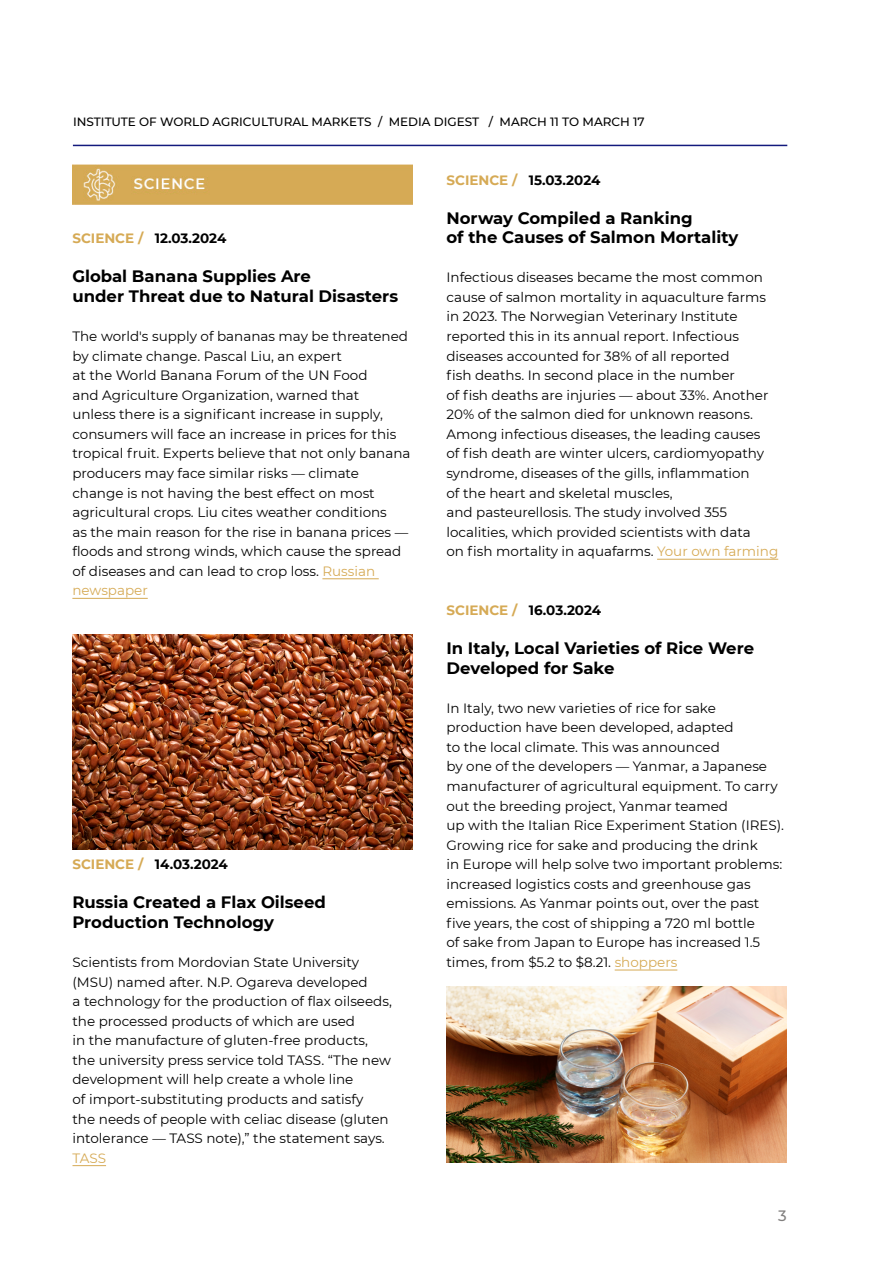
<style>
.page{position:relative;width:893px;height:1263px;background:#fff}
.page>*{position:absolute;margin:0;border:0;box-sizing:border-box;transform-origin:0 0}
.t1{font:700 16.5px/19.5px "Montserrat";color:#000}
.t2{font:500 15px "Montserrat";color:#817f7e}
.t3{font:13.5px/19.5px "Montserrat";color:#000}
.t4{font:700 13.5px "Montserrat";color:#000}
.t5{font:13.5px "Montserrat";color:#d6aa55}
.t6{font:500 12px "Montserrat";color:#000}
.s1{color:#d6aa55}
</style>
<div class="page">
<hr style="left:73px;top:145px;width:714px;height:1px;background:#131a7d">
<img style="left:72px;top:165px;width:340px;height:39px">
<hr style="left:322px;top:578px;width:57px;height:1px;background:#d6aa55">
<hr style="left:72px;top:598px;width:76px;height:1px;background:#d6aa55">
<hr style="left:657px;top:559px;width:121px;height:1px;background:#d6aa55">
<hr style="left:615px;top:970px;width:62px;height:1px;background:#d6aa55">
<hr style="left:72px;top:1165px;width:34px;height:1px;background:#d6aa55">
<img style="left:72px;top:634px;width:340px;height:216px">
<img style="left:446px;top:986px;width:341px;height:176px">
<p class="t6" style="left:73px;top:113px;width:573px">INSTITUTE OF WORLD AGRICULTURAL MARKETS / MEDIA DIGEST / MARCH 11 TO MARCH 17</p>
<p class="t4" style="left:72px;top:229px;width:156px"><span class="s1">SCIENCE /</span> 12.03.2024</p>
<p class="t1" style="left:72px;top:266px;width:327px">Global Banana Supplies Are<br>under Threat due to Natural Disasters</p>
<p class="t3" style="left:72px;top:326px;width:340px">The world's supply of bananas may be threatened by climate change. Pascal Liu, an expert<br>at the World Banana Forum of the UN Food<br>and Agriculture Organization, warned that<br>unless there is a significant increase in supply, consumers will face an increase in prices for this tropical fruit. Experts believe that not only banana producers may face similar risks — climate change is not having the best effect on most agricultural crops. Liu cites weather conditions<br>as the main reason for the rise in banana prices — floods and strong winds, which cause the spread of diseases and can lead to crop loss. <span class="s1">Russian newspaper</span></p>
<p class="t4" style="left:72px;top:855px;width:157px"><span class="s1">SCIENCE /</span> 14.03.2024</p>
<p class="t1" style="left:72px;top:892px;width:255px">Russia Created a Flax Oilseed<br>Production Technology</p>
<p class="t4" style="left:446px;top:170px;width:155px"><span class="s1">SCIENCE /</span> 15.03.2024</p>
<p class="t1" style="left:446px;top:207px;width:293px">Norway Compiled a Ranking<br>of the Causes of Salmon Mortality</p>
<p class="t3" style="left:446px;top:267px;width:333px">Infectious diseases became the most common cause of salmon mortality in aquaculture farms in 2023. The Norwegian Veterinary Institute reported this in its annual report. Infectious diseases accounted for 38% of all reported<br>fish deaths. In second place in the number<br>of fish deaths are injuries — about 33%. Another 20% of the salmon died for unknown reasons.<br>Among infectious diseases, the leading causes<br>of fish death are winter ulcers, cardiomyopathy syndrome, diseases of the gills, inflammation<br>of the heart and skeletal muscles,<br>and pasteurellosis. The study involved 355 localities, which provided scientists with data<br>on fish mortality in aquafarms. <span class="s1">Your own farming</span></p>
<p class="t4" style="left:446px;top:600px;width:156px"><span class="s1">SCIENCE /</span> 16.03.2024</p>
<p class="t1" style="left:446px;top:637px;width:309px">In Italy, Local Varieties of Rice Were<br>Developed for Sake</p>
<p class="t3" style="left:446px;top:698px;width:339px">In Italy, two new varieties of rice for sake production have been developed, adapted<br>to the local climate. This was announced<br>by one of the developers — Yanmar, a Japanese manufacturer of agricultural equipment. To carry out the breeding project, Yanmar teamed<br>up with the Italian Rice Experiment Station (IRES).<br>Growing rice for sake and producing the drink<br>in Europe will help solve two important problems: increased logistics costs and greenhouse gas emissions. As Yanmar points out, over the past five years, the cost of shipping a 720 ml bottle<br>of sake from Japan to Europe has increased 1.5</p>
<p class="t3" style="left:72px;top:952px;width:288px">Scientists from Mordovian State University</p>
<p class="t3" style="left:446px;top:952px;width:232px">times, from $5.2 to $8.21. <span class="s1">shoppers</span></p>
<p class="t3" style="left:72px;top:971px;width:321px">(MSU) named after. N.P. Ogareva developed<br>a technology for the production of flax oilseeds, the processed products of which are used<br>in the manufacture of gluten-free products, the university press service told TASS. “The new development will help create a whole line<br>of import-substituting products and satisfy<br>the needs of people with celiac disease (gluten intolerance — TASS note),” the statement says.</p>
<p class="t5" style="left:72px;top:1148px;width:35px">TASS</p>
<p class="t2" style="left:778px;top:1205px;width:10px">3</p>
</div>
